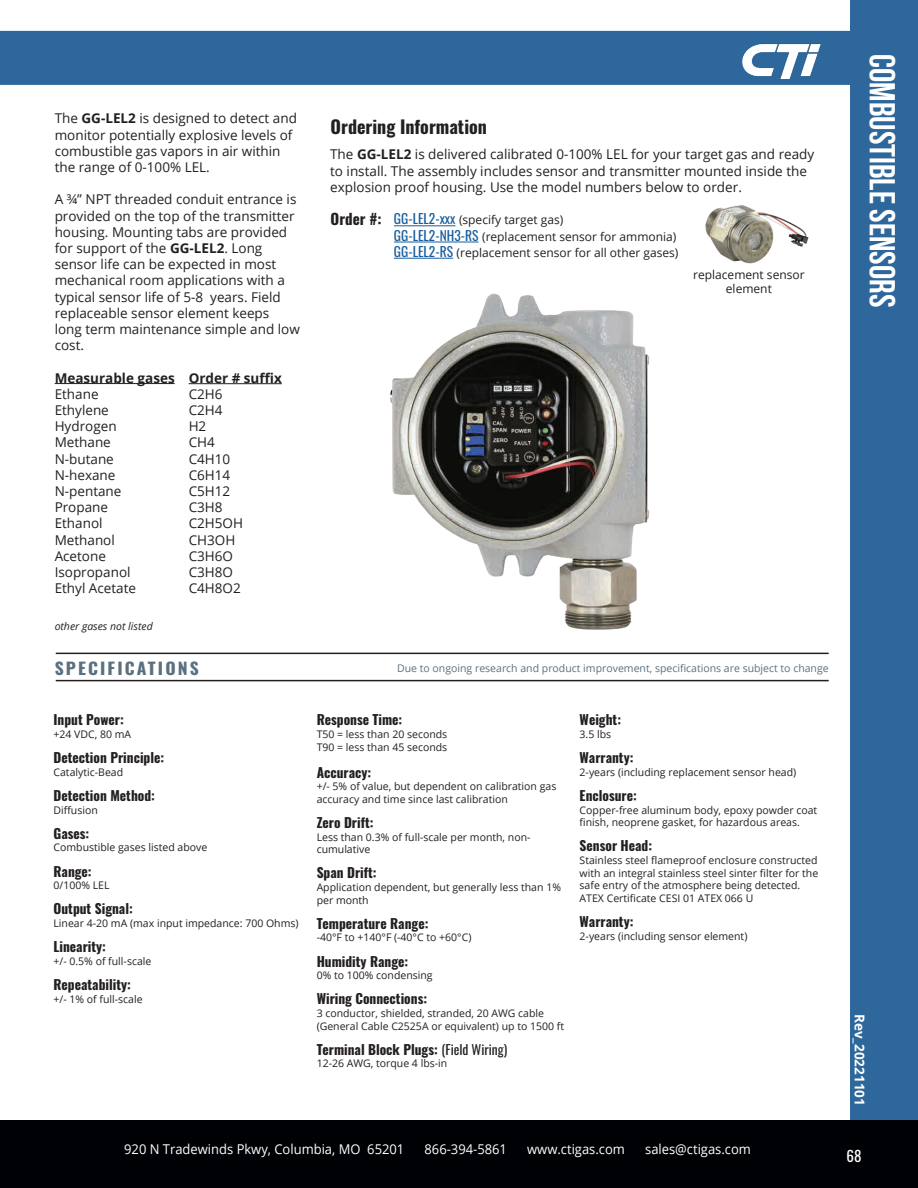
<style>
.page{position:relative;width:918px;height:1188px;background:#fff}
.page>*{position:absolute;margin:0;border:0;box-sizing:border-box;transform-origin:0 0}
.t1{font:700 36px "Bebas Neue";color:#fff}
.t2{font:700 18px "Oswald";color:#231f20}
.t3{font:700 16.5px "Oswald";letter-spacing:.12em;color:#5b707f;scale:1.07 1}
.t4{font:700 15px "Oswald";color:#231f20}
.t5{font:15px "Oswald";color:#fff}
.t6{font:13.5px/16.2px "Open Sans";color:#231f20}
.t7{font:700 13.5px "Oswald";color:#231f20}
.t8{font:13.5px "Open Sans";color:#fff;scale:.96 1}
.t9{font:700 13.5px "Open Sans";color:#231f20}
.t10{font:700 13.5px "Open Sans";color:#fff}
.t11{font:12px/14.4px "Open Sans";color:#231f20;text-align:center}
.t12{font:10.5px/12.6px "Open Sans";color:#231f20}
.t13{font:10.5px "Open Sans";color:#5b707f}
.t14{font:italic 10.5px "Open Sans";color:#231f20}
.s1{font-weight:700}
.s2{font-family:"Oswald";font-size:13.5px;color:#175d9e}
.s3{font-weight:400}
</style>
<div class="page">
<div style="left:0;top:31px;width:918px;height:54px;background:#2e679b;border:2px solid #2e679b"></div>
<div style="left:851px;top:0;width:67px;height:1188px;background:#2e679b"></div>
<div style="left:0;top:1120px;width:918px;height:68px;background:#000104"></div>
<hr style="left:56px;top:653px;width:773px;height:1px;background:#231f20">
<hr style="left:56px;top:680px;width:773px;height:1px;background:#231f20">
<img style="left:742px;top:43px;width:79px;height:36px">
<hr style="left:55px;top:383px;width:120px;height:1px;background:#231f20">
<hr style="left:394px;top:225px;width:62px;height:1px;background:#175d9e">
<hr style="left:394px;top:242px;width:85px;height:1px;background:#175d9e">
<hr style="left:394px;top:258px;width:59px;height:1px;background:#175d9e">
<img style="left:390px;top:293px;width:260px;height:337px">
<hr style="left:189px;top:383px;width:93px;height:1px;background:#231f20">
<img style="left:705px;top:205px;width:104px;height:59px">
<p class="t6" style="left:55px;top:110px;width:244px">The <span class="s1">GG-LEL2</span> is designed to detect and monitor potentially explosive levels of combustible gas vapors in air within the range of 0-100% LEL.</p>
<p class="t6" style="left:55px;top:191px;width:247px">A ¾” NPT threaded conduit entrance is provided on the top of the transmitter housing. Mounting tabs are provided for support of the <span class="s1">GG-LEL2</span>. Long sensor life can be expected in most mechanical room applications with a typical sensor life of 5-8 years. Field replaceable sensor element keeps long term maintenance simple and low cost.</p>
<p class="t9" style="left:55px;top:368px;width:122px">Measurable gases</p>
<p class="t6" style="left:55px;top:385px;width:45px">Ethane</p>
<p class="t6" style="left:55px;top:402px;width:56px">Ethylene</p>
<p class="t6" style="left:55px;top:418px;width:63px">Hydrogen</p>
<p class="t6" style="left:55px;top:434px;width:58px">Methane</p>
<p class="t6" style="left:55px;top:450px;width:61px">N-butane</p>
<p class="t6" style="left:55px;top:466px;width:62px">N-hexane</p>
<p class="t6" style="left:55px;top:483px;width:68px">N-pentane</p>
<p class="t6" style="left:55px;top:499px;width:55px">Propane</p>
<p class="t6" style="left:55px;top:515px;width:49px">Ethanol</p>
<p class="t6" style="left:55px;top:531px;width:62px">Methanol</p>
<p class="t6" style="left:55px;top:547px;width:53px">Acetone</p>
<p class="t6" style="left:55px;top:564px;width:77px">Isopropanol</p>
<p class="t6" style="left:55px;top:580px;width:83px">Ethyl Acetate</p>
<p class="t14" style="left:55px;top:619px;width:100px">other gases not listed</p>
<p class="t9" style="left:189px;top:368px;width:95px">Order # suffix</p>
<p class="t6" style="left:189px;top:386px;width:35px">C2H6</p>
<p class="t6" style="left:189px;top:402px;width:35px">C2H4</p>
<p class="t6" style="left:189px;top:418px;width:19px">H2</p>
<p class="t6" style="left:189px;top:434px;width:28px">CH4</p>
<p class="t6" style="left:189px;top:450px;width:43px">C4H10</p>
<p class="t6" style="left:189px;top:467px;width:43px">C6H14</p>
<p class="t6" style="left:189px;top:483px;width:43px">C5H12</p>
<p class="t6" style="left:189px;top:499px;width:35px">C3H8</p>
<p class="t6" style="left:189px;top:515px;width:56px">C2H5OH</p>
<p class="t6" style="left:189px;top:531px;width:48px">CH3OH</p>
<p class="t6" style="left:189px;top:548px;width:46px">C3H6O</p>
<p class="t6" style="left:189px;top:564px;width:46px">C3H8O</p>
<p class="t6" style="left:189px;top:580px;width:54px">C4H8O2</p>
<h3 class="t3" style="left:55px;top:659px;width:136px">SPECIFICATIONS</h3>
<p class="t7" style="left:54px;top:713px;width:72px">Input Power:</p>
<p class="t12" style="left:54px;top:728px;width:79px">+24 VDC, 80 mA</p>
<p class="t7" style="left:54px;top:751px;width:112px">Detection Principle:</p>
<p class="t12" style="left:54px;top:765px;width:71px">Catalytic-Bead</p>
<p class="t7" style="left:54px;top:788px;width:103px">Detection Method:</p>
<p class="t12" style="left:54px;top:803px;width:46px">Diffusion</p>
<p class="t7" style="left:54px;top:826px;width:37px">Gases:</p>
<p class="t12" style="left:54px;top:841px;width:155px">Combustible gases listed above</p>
<p class="t7" style="left:54px;top:864px;width:40px">Range:</p>
<p class="t12" style="left:54px;top:879px;width:57px">0/100% LEL</p>
<p class="t7" style="left:54px;top:902px;width:81px">Output Signal:</p>
<p class="t12" style="left:54px;top:917px;width:247px">Linear 4-20 mA (max input impedance: 700 Ohms)</p>
<p class="t7" style="left:54px;top:940px;width:54px">Linearity:</p>
<p class="t12" style="left:54px;top:954px;width:99px">+/- 0.5% of full-scale</p>
<p class="t7" style="left:54px;top:977px;width:79px">Repeatability:</p>
<p class="t12" style="left:54px;top:992px;width:91px">+/- 1% of full-scale</p>
<h2 class="t2" style="left:331px;top:118px;width:158px">Ordering Information</h2>
<p class="t6" style="left:330px;top:146px;width:486px">The <span class="s1">GG-LEL2</span> is delivered calibrated 0-100% LEL for your target gas and ready to install. The assembly includes sensor and transmitter mounted inside the explosion proof housing. Use the model numbers below to order.</p>
<p class="t11" style="left:394px;top:213px;width:171px"><span class="s2">GG-LEL2-xxx</span> (specify target gas)</p>
<p class="t11" style="left:394px;top:229px;width:284px"><span class="s2">GG-LEL2-NH3-RS</span> (replacement sensor for ammonia)</p>
<p class="t11" style="left:394px;top:245px;width:286px"><span class="s2">GG-LEL2-RS</span> (replacement sensor for all other gases)</p>
<h3 class="t4" style="left:331px;top:211px;width:52px">Order #:</h3>
<p class="t11" style="left:693px;top:267px;width:113px">replacement sensor element</p>
<p class="t13" style="left:397px;top:661px;width:433px">Due to ongoing research and product improvement, specifications are subject to change</p>
<p class="t7" style="left:317px;top:713px;width:87px">Response Time:</p>
<p class="t12" style="left:317px;top:728px;width:132px">T50 = less than 20 seconds</p>
<p class="t12" style="left:317px;top:740px;width:132px">T90 = less than 45 seconds</p>
<p class="t7" style="left:317px;top:765px;width:56px">Accuracy:</p>
<p class="t12" style="left:317px;top:780px;width:241px">+/- 5% of value, but dependent on calibration gas accuracy and time since last calibration</p>
<p class="t7" style="left:317px;top:815px;width:58px">Zero Drift:</p>
<p class="t12" style="left:317px;top:830px;width:215px">Less than 0.3% of full-scale per month, non&shy;cumulative</p>
<p class="t7" style="left:317px;top:866px;width:61px">Span Drift:</p>
<p class="t12" style="left:317px;top:881px;width:246px">Application dependent, but generally less than 1% per month</p>
<p class="t7" style="left:317px;top:916px;width:113px">Temperature Range:</p>
<p class="t12" style="left:317px;top:931px;width:156px">-40°F to +140°F (-40°C to +60°C)</p>
<p class="t7" style="left:317px;top:954px;width:93px">Humidity Range:</p>
<p class="t12" style="left:317px;top:969px;width:117px">0% to 100% condensing</p>
<p class="t7" style="left:317px;top:992px;width:112px">Wiring Connections:</p>
<p class="t12" style="left:317px;top:1007px;width:249px">3 conductor, shielded, stranded, 20 AWG cable (General Cable C2525A or equivalent) up to 1500 ft</p>
<p class="t7" style="left:317px;top:1042px;width:192px">Terminal Block Plugs: <span class="s3">(Field Wiring)</span></p>
<p class="t12" style="left:317px;top:1057px;width:132px">12-26 AWG, torque 4 lbs-in</p>
<p class="t7" style="left:580px;top:713px;width:43px">Weight:</p>
<p class="t12" style="left:580px;top:728px;width:33px">3.5 lbs</p>
<p class="t7" style="left:580px;top:751px;width:55px">Warranty:</p>
<p class="t12" style="left:580px;top:765px;width:218px">2-years (including replacement sensor head)</p>
<p class="t7" style="left:580px;top:788px;width:59px">Enclosure:</p>
<p class="t12" style="left:580px;top:803px;width:239px">Copper-free aluminum body, epoxy powder coat finish, neoprene gasket, for hazardous areas.</p>
<p class="t7" style="left:580px;top:839px;width:74px">Sensor Head:</p>
<p class="t12" style="left:580px;top:854px;width:240px;text-align:justify">Stainless steel flameproof enclosure constructed with an integral stainless steel sinter filter for the safe entry of the atmosphere being detected.</p>
<p class="t12" style="left:580px;top:891px;width:175px">ATEX Certificate CESI 01 ATEX 066 U</p>
<p class="t7" style="left:580px;top:914px;width:55px">Warranty:</p>
<p class="t12" style="left:580px;top:929px;width:169px">2-years (including sensor element)</p>
<p class="t8" style="left:124px;top:1140px;width:293px">920 N Tradewinds Pkwy, Columbia, MO 65201</p>
<p class="t8" style="left:425px;top:1140px;width:87px">866-394-5861</p>
<p class="t8" style="left:527px;top:1140px;width:103px">www.ctigas.com</p>
<p class="t8" style="left:645px;top:1140px;width:112px">sales@ctigas.com</p>
<h1 class="t1" style="left:902px;top:54px;width:255px;rotate:90deg">Combustible Sensors</h1>
<p class="t10" style="left:869px;top:1014px;width:93px;rotate:90deg">Rev_20221101</p>
<h3 class="t5" style="left:847px;top:1142px;width:17px">68</h3>
</div>
